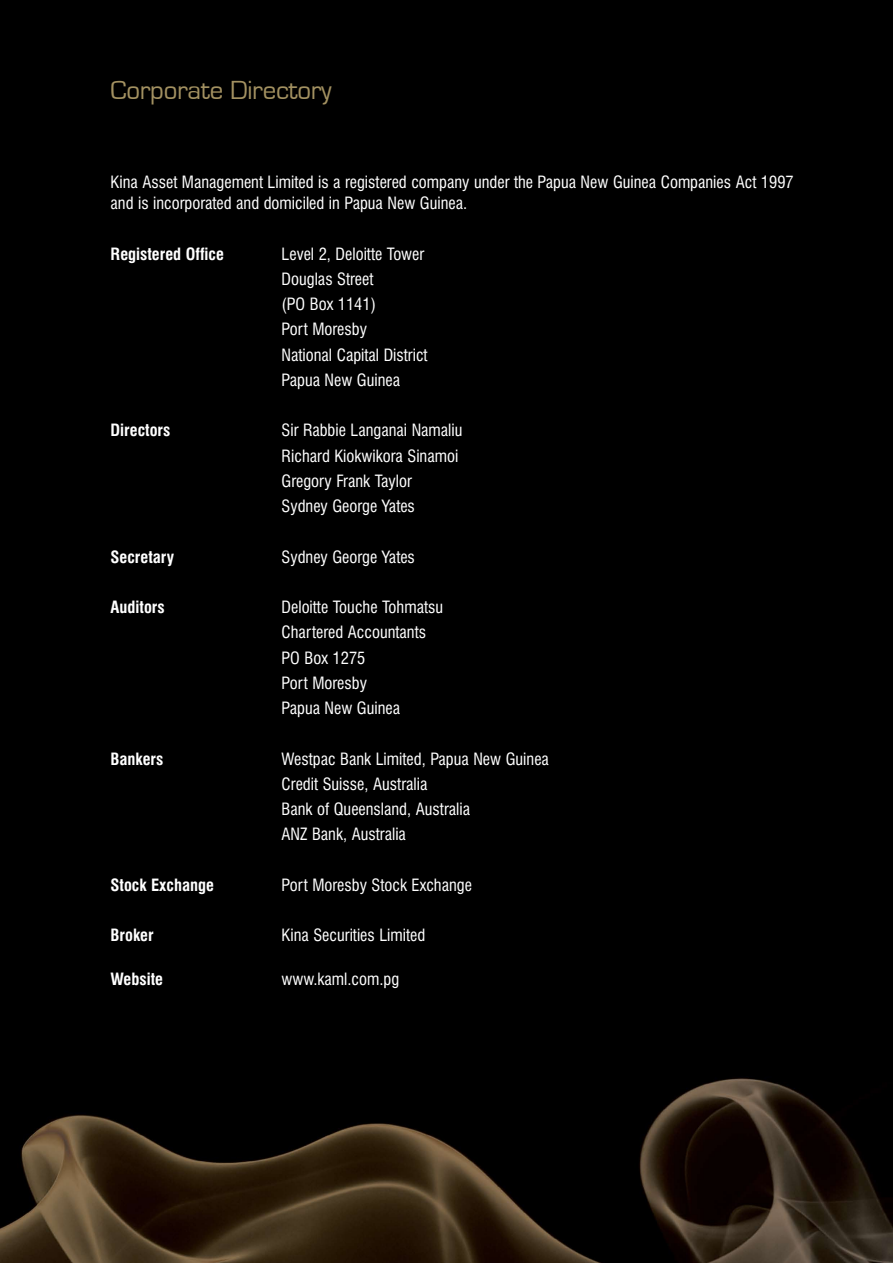
<style>
.page{position:relative;width:893px;height:1263px;background:#fff}
.page>*{position:absolute;margin:0;border:0;box-sizing:border-box;transform-origin:0 0}
.t1{font:27px "Eurostile";letter-spacing:-.01em;color:#a39161}
.t2{font:condensed 16.5px/25.2px "Swiss 721 BT";color:#fff}
.t3{font:700 condensed 16.5px "Swiss 721 BT";color:#fff}
</style>
<div class="page">
<img style="left:0;top:0;width:893px;height:1263px">
<h1 class="t1" style="left:111px;top:75px;width:223px">Corporate Directory</h1>
<p class="t2" style="left:111px;top:172px;width:685px;line-height:21px">Kina Asset Management Limited is a registered company under the Papua New Guinea Companies Act 1997 and is incorporated and domiciled in Papua New Guinea.</p>
<p class="t3" style="left:111px;top:244px;width:115px">Registered Office</p>
<p class="t2" style="left:282px;top:241px;width:148px">Level 2, Deloitte Tower<br>Douglas Street<br>(PO Box 1141)<br>Port Moresby<br>National Capital District<br>Papua New Guinea</p>
<p class="t3" style="left:111px;top:420px;width:61px">Directors</p>
<p class="t2" style="left:282px;top:418px;width:182px">Sir Rabbie Langanai Namaliu<br>Richard Kiokwikora Sinamoi<br>Gregory Frank Taylor<br>Sydney George Yates</p>
<p class="t3" style="left:111px;top:547px;width:65px">Secretary</p>
<p class="t2" style="left:282px;top:544px;width:135px">Sydney George Yates</p>
<p class="t3" style="left:111px;top:597px;width:56px">Auditors</p>
<p class="t2" style="left:282px;top:594px;width:163px">Deloitte Touche Tohmatsu<br>Chartered Accountants<br>PO Box 1275<br>Port Moresby<br>Papua New Guinea</p>
<p class="t3" style="left:111px;top:749px;width:54px">Bankers</p>
<p class="t2" style="left:282px;top:746px;width:269px">Westpac Bank Limited, Papua New Guinea<br>Credit Suisse, Australia<br>Bank of Queensland, Australia<br>ANZ Bank, Australia</p>
<p class="t3" style="left:111px;top:875px;width:105px">Stock Exchange</p>
<p class="t2" style="left:282px;top:872px;width:192px">Port Moresby Stock Exchange</p>
<p class="t3" style="left:111px;top:925px;width:45px">Broker</p>
<p class="t2" style="left:282px;top:923px;width:145px">Kina Securities Limited</p>
<p class="t3" style="left:111px;top:969px;width:54px">Website</p>
<p class="t2" style="left:282px;top:967px;width:119px">www.kaml.com.pg</p>
</div>
